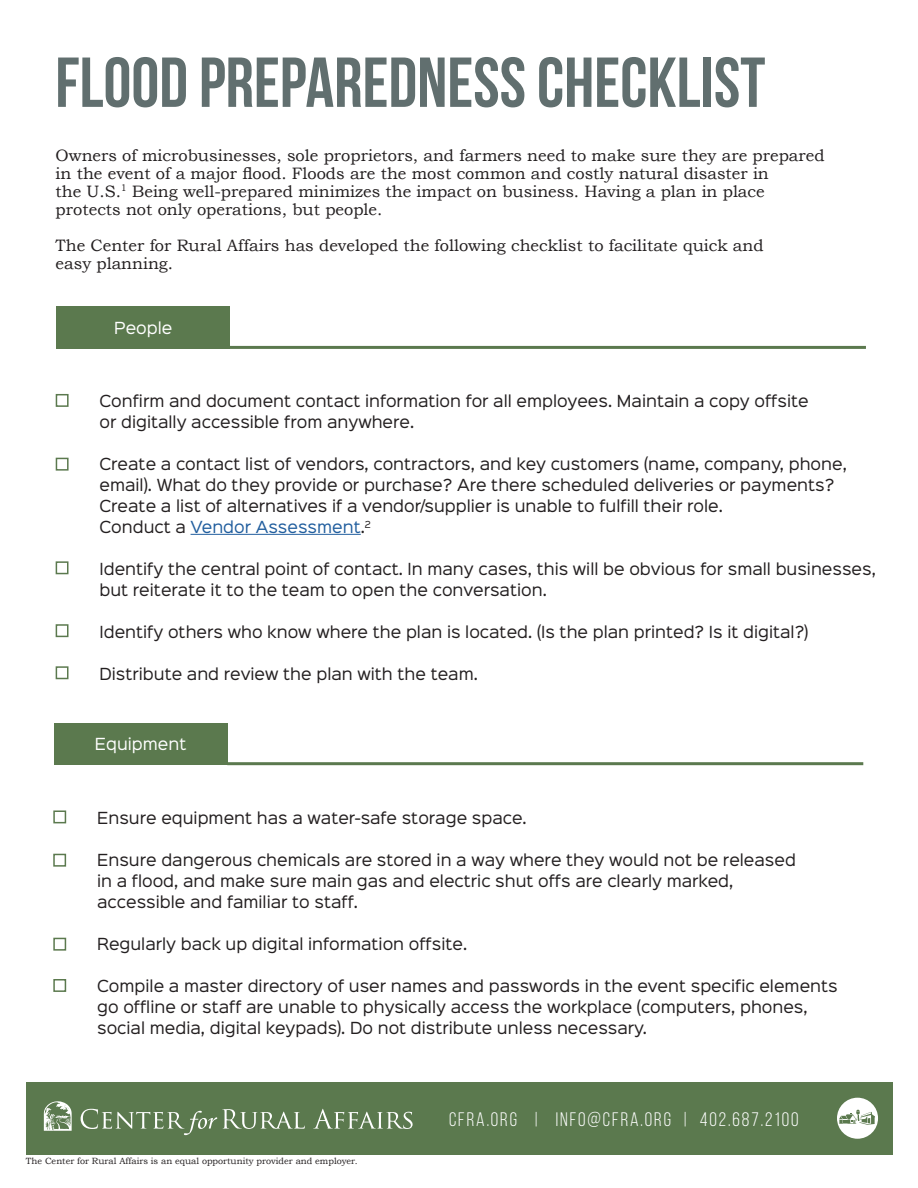
<style>
.page{position:relative;width:918px;height:1188px;background:#fff}
.page>*{position:absolute;margin:0;border:0;box-sizing:border-box;transform-origin:0 0}
.t1{font:700 70.5px "Bebas Neue";color:#616f6f}
.t2{font:19.5px "Bebas Neue";letter-spacing:.1em;color:#fff}
.t3{font:16.5px/18px "Bookman Old Style";color:#231f20}
.t4{font:15px/21px "Sinkin Sans 400";color:#231f20}
.t5{font:15px "Sinkin Sans 400";color:#fff}
.t6{font:9px "Bookman Old Style";color:#231f20}
.s1{color:#215e9e}
</style>
<div class="page">
<div style="left:26px;top:1083px;width:866px;height:72px;background:#5b794e"></div>
<svg style="left:81px;top:1109px;width:224px;height:26px"></svg>
<svg style="left:313px;top:1109px;width:100px;height:20px"></svg>
<svg style="left:44px;top:1101px;width:28px;height:30px"></svg>
<div style="left:837px;top:1098px;width:41px;height:41px;background:#fff;border-radius:50%"></div>
<svg style="left:839px;top:1109px;width:36px;height:16px"></svg>
<div style="left:57px;top:307px;width:173px;height:42px;background:#5b794e"></div>
<hr style="left:191px;top:534px;width:170px;height:1px;background:#215e9e">
<hr style="left:230px;top:346px;width:636px;height:3px;background:#5b794e">
<div style="left:54px;top:724px;width:173px;height:41px;background:#5b794e"></div>
<hr style="left:227px;top:762px;width:636px;height:3px;background:#5b794e">
<div style="left:56px;top:394px;width:13px;height:13px;border:2px solid #5b794e"></div>
<div style="left:56px;top:458px;width:13px;height:13px;border:2px solid #5b794e"></div>
<div style="left:56px;top:561px;width:12px;height:13px;border:2px solid #5b794e"></div>
<div style="left:56px;top:624px;width:12px;height:13px;border:2px solid #5b794e"></div>
<div style="left:56px;top:666px;width:12px;height:13px;border:2px solid #5b794e"></div>
<div style="left:53px;top:810px;width:13px;height:13px;border:2px solid #5b794e"></div>
<div style="left:53px;top:854px;width:13px;height:13px;border:2px solid #5b794e"></div>
<div style="left:53px;top:938px;width:13px;height:13px;border:2px solid #5b794e"></div>
<div style="left:53px;top:979px;width:13px;height:13px;border:2px solid #5b794e"></div>
<h1 class="t1" style="left:55px;top:44px;width:712px">FLOOD PREPAREDNESS CHECKLIST</h1>
<p class="t3" style="left:56px;top:146px;width:771px">Owners of microbusinesses, sole proprietors, and farmers need to make sure they are prepared in the event of a major flood. Floods are the most common and costly natural disaster in<br>the U.S.<sup>1</sup> Being well-prepared minimizes the impact on business. Having a plan in place protects not only operations, but people.</p>
<p class="t3" style="left:56px;top:236px;width:709px">The Center for Rural Affairs has developed the following checklist to facilitate quick and easy planning.</p>
<p class="t5" style="left:114px;top:315px;width:60px">People</p>
<p class="t4" style="left:100px;top:389px;width:711px">Confirm and document contact information for all employees. Maintain a copy offsite or digitally accessible from anywhere.</p>
<p class="t4" style="left:100px;top:452px;width:749px">Create a contact list of vendors, contractors, and key customers (name, company, phone, email). What do they provide or purchase? Are there scheduled deliveries or payments?<br>Create a list of alternatives if a vendor/supplier is unable to fulfill their role.<br>Conduct a <span class="s1">Vendor Assessment</span>.<sup>2</sup></p>
<p class="t4" style="left:100px;top:557px;width:778px">Identify the central point of contact. In many cases, this will be obvious for small businesses, but reiterate it to the team to open the conversation.</p>
<p class="t4" style="left:100px;top:620px;width:710px">Identify others who know where the plan is located. (Is the plan printed? Is it digital?)</p>
<p class="t4" style="left:100px;top:662px;width:380px">Distribute and review the plan with the team.</p>
<p class="t5" style="left:95px;top:732px;width:93px">Equipment</p>
<p class="t4" style="left:97px;top:806px;width:431px">Ensure equipment has a water-safe storage space.</p>
<p class="t4" style="left:97px;top:848px;width:700px">Ensure dangerous chemicals are stored in a way where they would not be released in a flood, and make sure main gas and electric shut offs are clearly marked, accessible and familiar to staff.</p>
<p class="t4" style="left:97px;top:932px;width:372px">Regularly back up digital information offsite.</p>
<p class="t4" style="left:97px;top:974px;width:742px">Compile a master directory of user names and passwords in the event specific elements go offline or staff are unable to physically access the workplace (computers, phones, social media, digital keypads). Do not distribute unless necessary.</p>
<p class="t6" style="left:26px;top:1156px;width:333px">The Center for Rural Affairs is an equal opportunity provider and employer.</p>
<h2 class="t2" style="left:449px;top:1109px;width:351px">CFRA.ORG | INFO@CFRA.ORG | 402.687.2100</h2>
</div>
